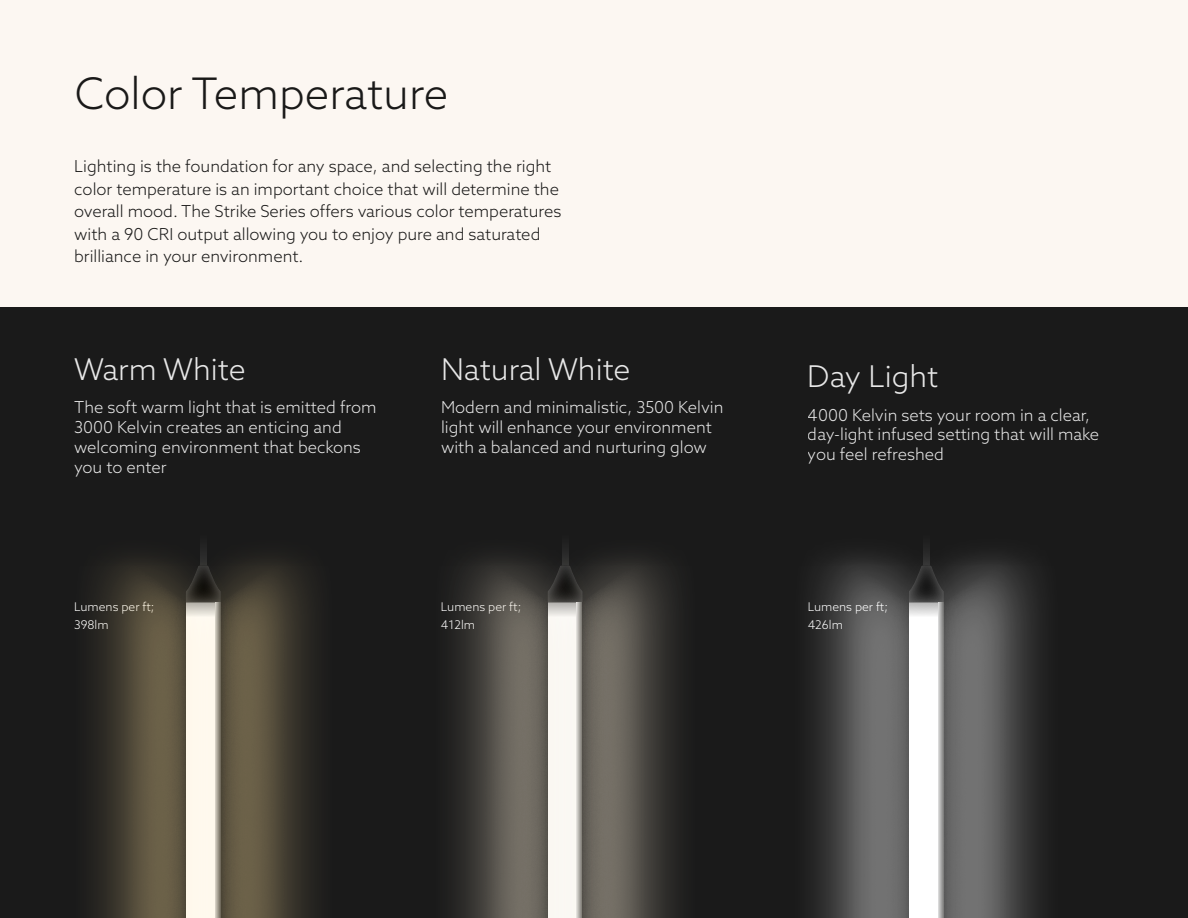
<style>
.page{position:relative;width:1188px;height:918px;background:#fcf7f2}
.page>*{position:absolute;margin:0;border:0;box-sizing:border-box;transform-origin:0 0}
.t1{font:300 43.5px "Azo Sans";color:#000}
.t2{font:300 30px "Azo Sans";color:#fff}
.t3{font:300 16.5px/19.8px "Azo Sans";color:#fff}
.t4{font:300 16.5px/22.5px "Azo Sans";color:#000}
.t5{font:300 12px/18px "Azo Sans";color:#fff}
</style>
<div class="page">
<div style="left:0;top:308px;width:1188px;height:610px;background:#1a1a1a"></div>
<div style="left:164px;top:507px;width:179px;height:411px;background:#ffe19d;opacity:.7"></div>
<div style="left:65px;top:507px;width:179px;height:411px;background:#ffe19d;opacity:.7"></div>
<svg style="left:122px;top:566px;width:164px;height:352px;background:#756d5c"></svg>
<svg style="left:1008px;top:566px;width:32px;height:352px"></svg>
<svg style="left:813px;top:566px;width:32px;height:352px"></svg>
<svg style="left:845px;top:566px;width:163px;height:352px;background:#7d7d7d"></svg>
<div style="left:525px;top:507px;width:179px;height:411px;background:#ede1cb;opacity:.7"></div>
<div style="left:427px;top:507px;width:179px;height:411px;background:#ede1cb;opacity:.7"></div>
<svg style="left:483px;top:566px;width:164px;height:352px;background:#79756e"></svg>
<div style="left:0;top:500px;width:1188px;height:66px;background:#1a1a1a"></div>
<h1 class="t1" style="left:74px;top:65px;width:376px">Color Temperature</h1>
<p class="t4" style="left:74px;top:155px;width:489px">Lighting is the foundation for any space, and selecting the right color temperature is an important choice that will determine the overall mood. The Strike Series offers various color temperatures with a 90 CRI output allowing you to enjoy pure and saturated brilliance in your environment.</p>
<h2 class="t2" style="left:74px;top:350px;width:173px">Warm White</h2>
<p class="t3" style="left:74px;top:397px;width:304px">The soft warm light that is emitted from<br>3000 Kelvin creates an enticing and welcoming environment that beckons you to enter</p>
<h2 class="t2" style="left:441px;top:350px;width:191px">Natural White</h2>
<p class="t3" style="left:441px;top:397px;width:284px">Modern and minimalistic, 3500 Kelvin light will enhance your environment with a balanced and nurturing glow</p>
<h2 class="t2" style="left:808px;top:357px;width:132px">Day Light</h2>
<p class="t3" style="left:808px;top:405px;width:293px">4000 Kelvin sets your room in a clear, day-light infused setting that will make you feel refreshed</p>
<p class="t5" style="left:74px;top:598px;width:82px">Lumens per ft;<br>398lm</p>
<p class="t5" style="left:441px;top:598px;width:82px">Lumens per ft;<br>412lm</p>
<p class="t5" style="left:808px;top:598px;width:82px">Lumens per ft;<br>426lm</p>
</div>
